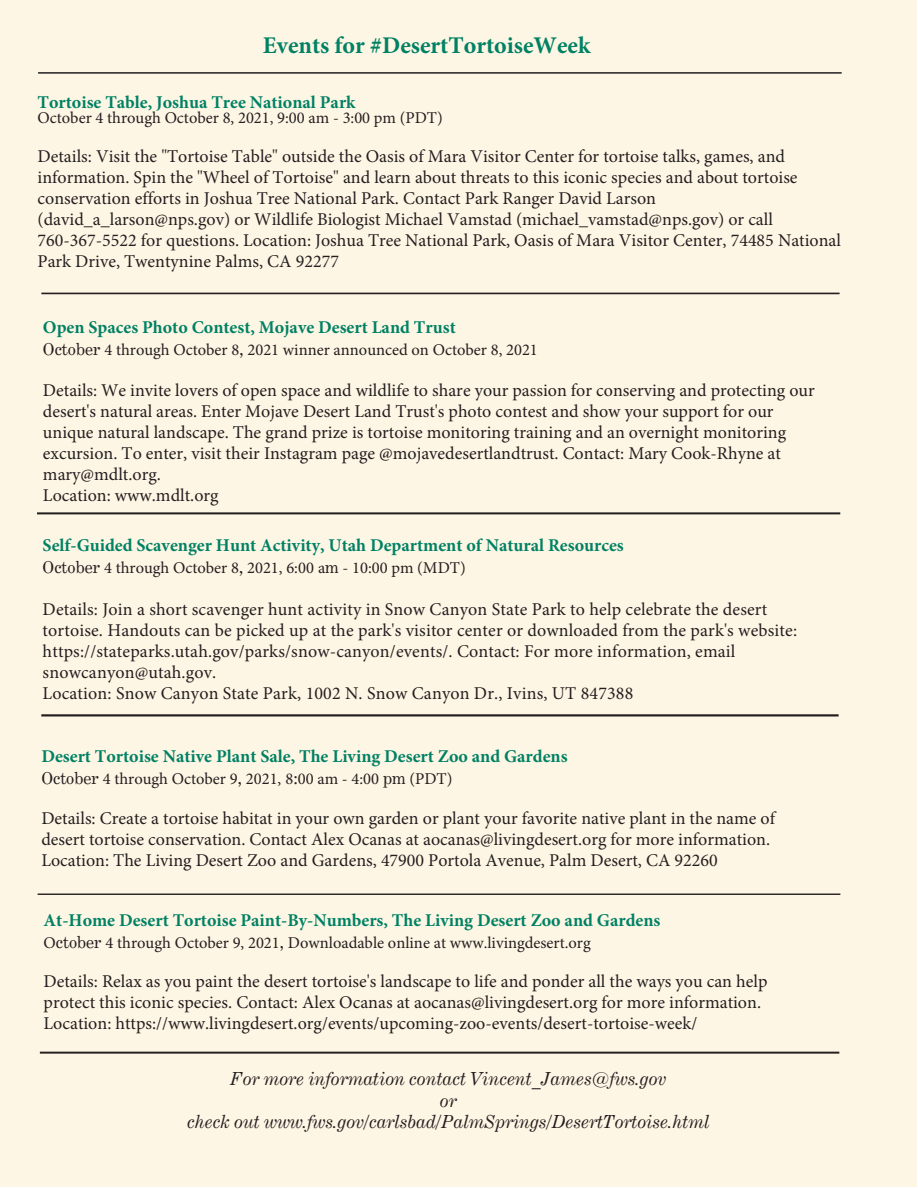
<style>
.page{position:relative;width:918px;height:1188px;background:#fff}
.page>*{position:absolute;margin:0;border:0;box-sizing:border-box;transform-origin:0 0}
.Text{font:700 24px "Minion Pro";color:#008164}
.Text-2{font:18px/21px "Minion Pro";color:#231f20}
.Text-3{font:700 18px "Minion Pro";color:#008164}
.Text-4{font:italic 18px/21.6px "Century Expanded BT";color:#231f20;text-align:center}
.Text-5{font:16.5px "Minion Pro";color:#231f20}
.s1{font-family:"Century Expanded BT"}
</style>
<div class="page">
<div style="left:0;top:0;width:916px;height:1186px;background:#fef6e4"></div>
<hr style="left:37px;top:513px;width:803px;height:1px;background:#231f20">
<hr style="left:38px;top:72px;width:804px;height:2px;background:#231f20">
<hr style="left:41px;top:714px;width:798px;height:2px;background:#231f20">
<hr style="left:41px;top:293px;width:799px;height:1px;background:#231f20">
<hr style="left:38px;top:894px;width:802px;height:1px;background:#231f20">
<hr style="left:40px;top:1052px;width:799px;height:2px;background:#231f20">
<p class="Text" style="left:263px;top:28px;width:329px">Events for #DesertTortoiseWeek</p>
<p class="Text-3" style="left:38px;top:90px;width:319px">Tortoise Table, Joshua Tree National Park</p>
<p class="Text-5" style="left:38px;top:106px;width:407px">October 4 through October 8, 2021, 9:00 am - 3:00 pm (PDT)</p>
<p class="Text-2" style="left:38px;top:146px;width:805px">Details: Visit the "Tortoise Table" outside the Oasis of Mara Visitor Center for tortoise talks, games, and information. Spin the "Wheel of Tortoise" and learn about threats to this iconic species and about tortoise conservation efforts in Joshua Tree National Park. Contact Park Ranger David Larson (david_a_larson@nps.gov) or Wildlife Biologist Michael Vamstad (michael_vamstad@nps.gov) or call 760-367-5522 for questions. Location: Joshua Tree National Park, Oasis of Mara Visitor Center, 74485 National Park Drive, Twentynine Palms, CA 92277</p>
<p class="Text-3" style="left:43px;top:315px;width:414px">Open Spaces Photo Contest, Mojave Desert Land Trust</p>
<p class="Text-5" style="left:43px;top:339px;width:496px"><span class="s1">October</span> 4 through October 8<span class="s1">,</span> 2021 winner announced on October 8, 2021</p>
<p class="Text-2" style="left:43px;top:380px;width:773px">Details: We invite lovers of open space and wildlife to share your passion for conserving and protecting our desert's natural areas. Enter Mojave Desert Land Trust's photo contest and show your support for our unique natural landscape. The grand prize is tortoise monitoring training and an overnight monitoring excursion. To enter, visit their Instagram page @mojavedesertlandtrust. Contact: Mary Cook-Rhyne at mary@mdlt.org.<br>Location: www.mdlt.org</p>
<p class="Text-3" style="left:43px;top:533px;width:583px">Self-Guided Scavenger Hunt Activity, Utah Department of Natural Resources</p>
<p class="Text-5" style="left:43px;top:557px;width:425px"><span class="s1">October</span> 4 through October 8<span class="s1">,</span> 2021, 6:00 a<span class="s1">m</span> - 10:00 pm (MDT)</p>
<p class="Text-2" style="left:43px;top:599px;width:756px">Details: Join a short scavenger hunt activity in Snow Canyon State Park to help celebrate the desert tortoise. Handouts can be picked up at the park's visitor center or downloaded from the park's website: https://stateparks.utah.gov/parks/snow-canyon/events/. Contact: For more information, email snowcanyon@utah.gov.<br>Location: Snow Canyon State Park, 1002 N. Snow Canyon Dr., Ivins, UT 847388</p>
<p class="Text-3" style="left:41px;top:744px;width:528px">Desert Tortoise Native Plant Sale, The Living Desert Zoo and Gardens</p>
<p class="Text-5" style="left:41px;top:768px;width:413px"><span class="s1">October</span> 4 through October 9<span class="s1">,</span> 2021, 8<span class="s1">:</span>00 am - 4:00 <span class="s1">pm</span> (PDT)</p>
<p class="Text-2" style="left:41px;top:808px;width:735px">Details: Create a tortoise habitat in your own garden or plant your favorite native plant in the name of desert tortoise conservation. Contact Alex Ocanas at aocanas@livingdesert.org for more information.<br>Location: The Living Desert Zoo and Gardens, 47900 Portola Avenue, Palm Desert, CA 92260</p>
<p class="Text-3" style="left:44px;top:907px;width:618px">At-Home Desert Tortoise Paint-By-Numbers, The Living Desert Zoo and Gardens</p>
<p class="Text-5" style="left:44px;top:931px;width:549px">O<span class="s1">ctober</span> 4 through October 9, 2021<span class="s1">,</span> Downloadable online at www.livingdesert.org</p>
<p class="Text-2" style="left:44px;top:971px;width:725px">Details: Relax as you paint the desert tortoise's landscape to life and ponder all the ways you can help protect this iconic species. Contact: Alex Ocanas at aocanas@livingdesert.org for more information.<br>Location: https://www.livingdesert.org/events/upcoming-zoo-events/desert-tortoise-week/</p>
<p class="Text-4" style="left:187px;top:1068px;width:524px">For more information contact Vincent_James@fws.gov<br>or<br>check out www.fws.gov/carlsbad/PalmSprings/DesertTortoise.html</p>
</div>
